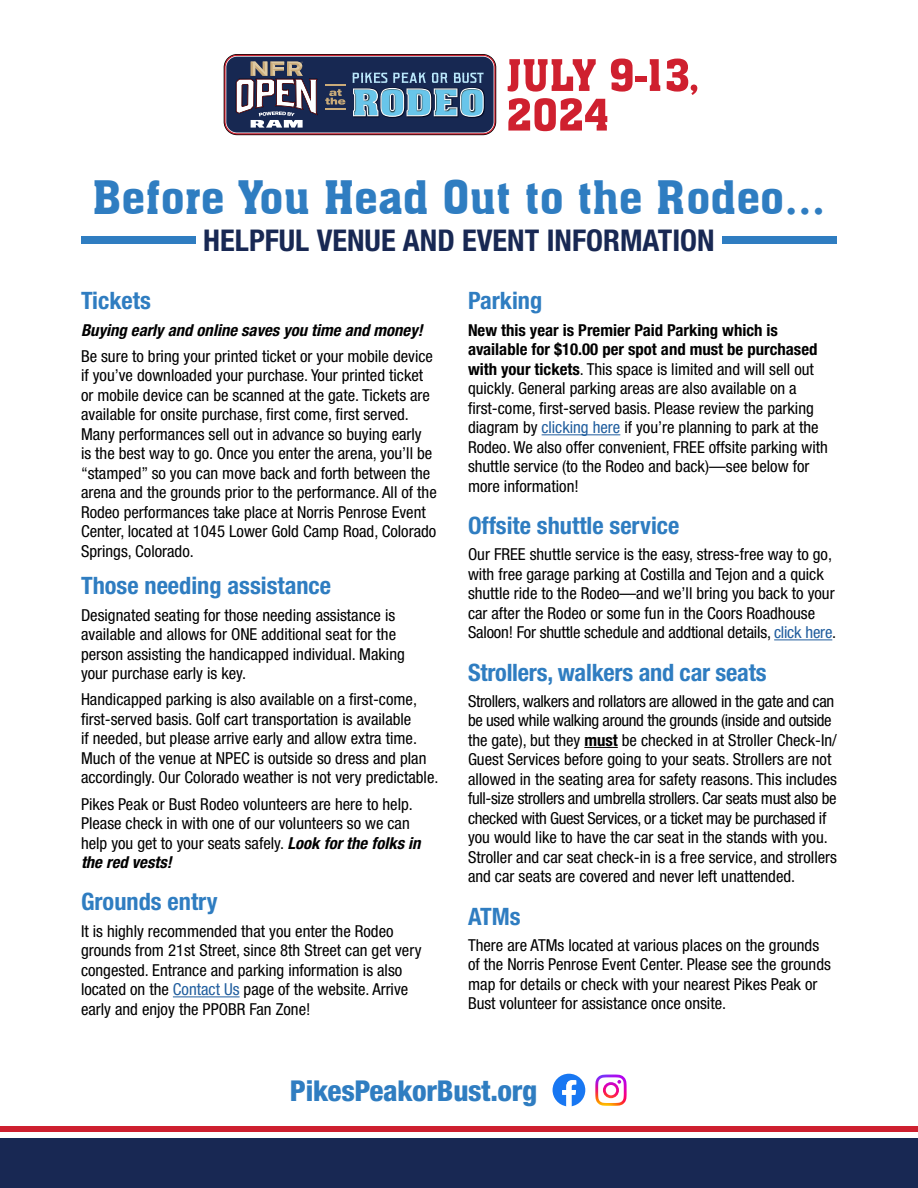
<style>
.page{position:relative;width:918px;height:1188px;background:#fff}
.page>*{position:absolute;margin:0;border:0;box-sizing:border-box;transform-origin:0 0}
.t1{font:45px "Aachen BT";color:#2f7dc1}
.t2{font:700 condensed 30px "Helvetica Neue LT Pro";color:#182853}
.t3{font:800 condensed 28.8px "Helvetica Neue LT Pro";letter-spacing:-.01em;color:#2f7dc1}
.t4{font:700 condensed 24px "Helvetica Neue LT Pro";color:#2f7dc1}
.t5{font:condensed 16.5px/19.5px "Helvetica Neue LT Pro";color:#000}
.t6{font:italic 700 condensed 16.5px "Helvetica Neue LT Pro";color:#000}
.s1{font-weight:700;font-style:italic}
.s2{color:#215e9e}
.s3{font-weight:700}
</style>
<div class="page">
<hr style="left:173px;top:996px;width:67px;height:1px;background:#215e9e">
<hr style="left:542px;top:434px;width:78px;height:1px;background:#215e9e">
<hr style="left:774px;top:639px;width:58px;height:1px;background:#215e9e">
<hr style="left:584px;top:747px;width:34px;height:1px;background:#000">
<div style="left:0;top:1138px;width:918px;height:50px;background:#182853"></div>
<div style="left:0;top:1126px;width:918px;height:6px;background:#ce202f"></div>
<svg style="left:553px;top:1074px;width:32px;height:32px"></svg>
<img style="left:595px;top:1075px;width:32px;height:31px">
<svg style="left:224px;top:54px;width:272px;height:81px;background:#4e5977"></svg>
<svg style="left:508px;top:59px;width:88px;height:33px"></svg>
<svg style="left:611px;top:59px;width:22px;height:33px"></svg>
<div style="left:636px;top:76px;width:11px;height:5px;background:#cf202f"></div>
<svg style="left:650px;top:59px;width:10px;height:32px"></svg>
<svg style="left:667px;top:59px;width:30px;height:36px"></svg>
<svg style="left:508px;top:98px;width:99px;height:33px"></svg>
<div style="left:81px;top:236px;width:114px;height:8px;background:#2f7dc1"></div>
<div style="left:723px;top:236px;width:114px;height:8px;background:#2f7dc1"></div>
<h1 class="t1" style="left:93px;top:170px;width:734px">Before You Head Out to the Rodeo...</h1>
<h2 class="t2" style="left:203px;top:222px;width:513px">HELPFUL VENUE AND EVENT INFORMATION</h2>
<h3 class="t4" style="left:81px;top:286px;width:71px">Tickets</h3>
<p class="t6" style="left:81px;top:320px;width:343px">Buying early and online saves you time and money!</p>
<p class="t5" style="left:81px;top:346px;width:357px">Be sure to bring your printed ticket or your mobile device if you’ve downloaded your purchase. Your printed ticket or mobile device can be scanned at the gate. Tickets are available for onsite purchase, first come, first served.<br>Many performances sell out in advance so buying early<br>is the best way to go. Once you enter the arena, you’ll be “stamped” so you can move back and forth between the arena and the grounds prior to the performance. All of the Rodeo performances take place at Norris Penrose Event Center, located at 1045 Lower Gold Camp Road, Colorado Springs, Colorado.</p>
<h3 class="t4" style="left:81px;top:571px;width:252px">Those needing assistance</h3>
<p class="t5" style="left:81px;top:605px;width:325px">Designated seating for those needing assistance is available and allows for ONE additional seat for the person assisting the handicapped individual. Making your purchase early is key.</p>
<p class="t5" style="left:81px;top:690px;width:359px">Handicapped parking is also available on a first-come, first-served basis. Golf cart transportation is available<br>if needed, but please arrive early and allow extra time.<br>Much of the venue at NPEC is outside so dress and plan accordingly. Our Colorado weather is not very predictable.</p>
<p class="t5" style="left:81px;top:794px;width:341px">Pikes Peak or Bust Rodeo volunteers are here to help.<br>Please check in with one of our volunteers so we can help you get to your seats safely. <span class="s1">Look for the folks in the red vests!</span></p>
<h3 class="t4" style="left:81px;top:887px;width:138px">Grounds entry</h3>
<p class="t5" style="left:81px;top:921px;width:342px">It is highly recommended that you enter the Rodeo grounds from 21st Street, since 8th Street can get very congested. Entrance and parking information is also located on the <span class="s2">Contact Us</span> page of the website. Arrive early and enjoy the PPOBR Fan Zone!</p>
<h3 class="t4" style="left:468px;top:286px;width:76px">Parking</h3>
<p class="t5" style="left:468px;top:320px;width:361px"><span class="s3">New this year is Premier Paid Parking which is available for $10.00 per spot and must be purchased with your tickets</span>. This space is limited and will sell out quickly. General parking areas are also available on a first-come, first-served basis. Please review the parking diagram by <span class="s2">clicking here</span> if you’re planning to park at the Rodeo. We also offer convenient, FREE offsite parking with shuttle service (to the Rodeo and back)—see below for more information!</p>
<h3 class="t4" style="left:468px;top:511px;width:213px">Offsite shuttle service</h3>
<p class="t5" style="left:468px;top:545px;width:370px">Our FREE shuttle service is the easy, stress-free way to go, with free garage parking at Costilla and Tejon and a quick shuttle ride to the Rodeo—and we’ll bring you back to your car after the Rodeo or some fun in the Coors Roadhouse Saloon! For shuttle schedule and addtional details, <span class="s2">click here</span>.</p>
<h3 class="t4" style="left:468px;top:657px;width:300px">Strollers, walkers and car seats</h3>
<p class="t5" style="left:468px;top:691px;width:371px">Strollers, walkers and rollators are allowed in the gate and can be used while walking around the grounds (inside and outside the gate), but they <span class="s3">must</span> be checked in at Stroller Check-In/ Guest Services before going to your seats. Strollers are not allowed in the seating area for safety reasons. This includes full-size strollers and umbrella strollers. Car seats must also be checked with Guest Services, or a ticket may be purchased if you would like to have the car seat in the stands with you.<br>Stroller and car seat check-in is a free service, and strollers and car seats are covered and never left unattended.</p>
<h3 class="t4" style="left:468px;top:902px;width:54px">ATMs</h3>
<p class="t5" style="left:468px;top:935px;width:364px">There are ATMs located at various places on the grounds of the Norris Penrose Event Center. Please see the grounds map for details or check with your nearest Pikes Peak or Bust volunteer for assistance once onsite.</p>
<h3 class="t3" style="left:290px;top:1072px;width:249px">PikesPeakorBust.org</h3>
</div>
